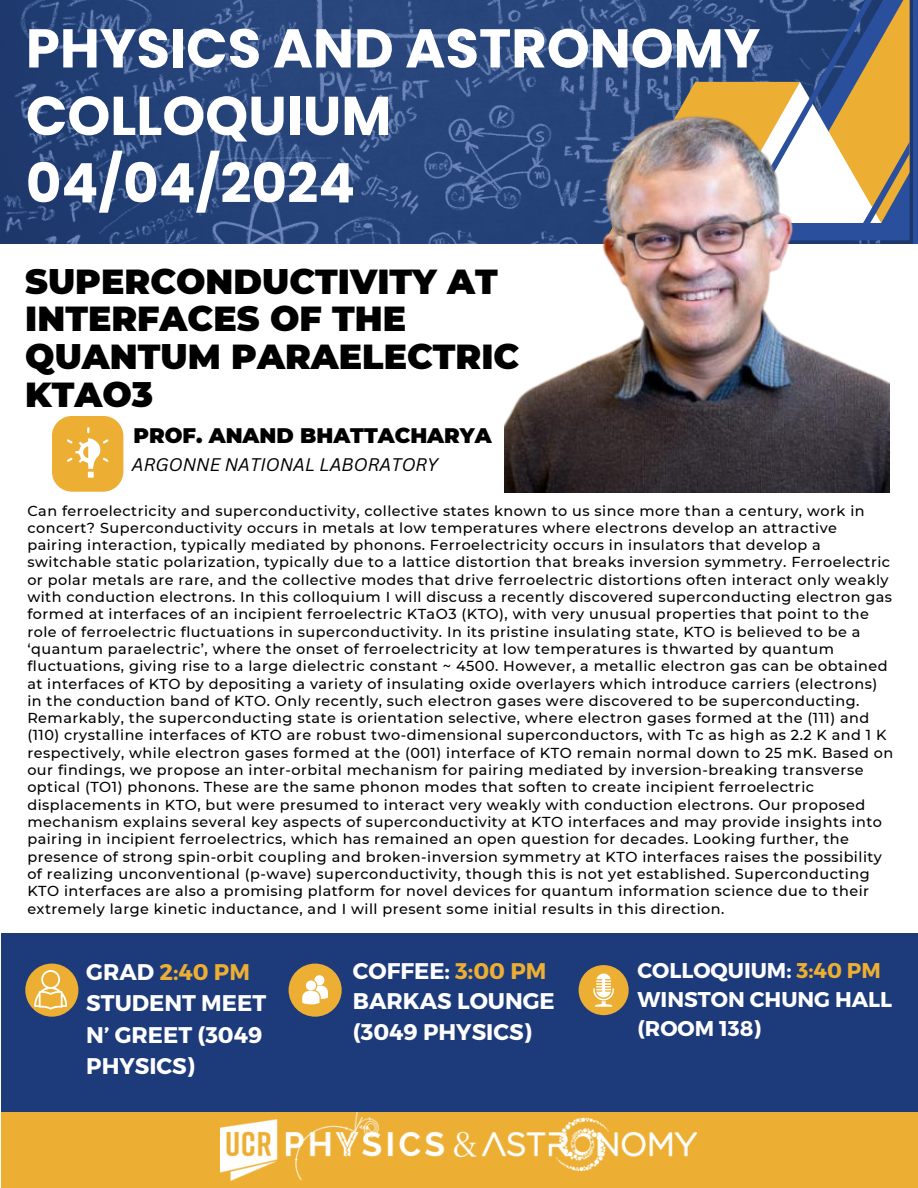
<style>
.page{position:relative;width:918px;height:1188px;background:#fff}
.page>*{position:absolute;margin:0;border:0;box-sizing:border-box;transform-origin:0 0}
.t1{font:700 54.6px/67.5px "Poppins";color:#fff}
.t2{font:900 34.65px/37.8px "Montserrat";color:#000}
.t3{font:700 22.65px/31.5px "Montserrat";color:#fff}
.t4{font:700 21.3px/29.1px "Montserrat";color:#fff}
.t5{font:900 21px "Montserrat";color:#000}
.t6{font:italic 17.7px "Canva Sans";color:#000}
.t7{font:500 14.4px/17.2px "Montserrat";letter-spacing:.035em;color:#000}
.s1{color:#ecaf33}
</style>
<div class="page">
<img style="left:0;top:0;width:912px;height:243px">
<div style="left:1px;top:933px;width:917px;height:188px;background:#1d3b7a"></div>
<div style="left:1px;top:1112px;width:917px;height:76px;background:#ecaf33"></div>
<div style="left:52px;top:416px;width:71px;height:76px;background:#ecaf33;border-radius:20px"></div>
<svg style="left:67px;top:427px;width:41px;height:51px"></svg>
<svg style="left:605px;top:0;width:123px;height:107px;background:#3d537c"></svg>
<svg style="left:728px;top:0;width:182px;height:240px;background:#686a6b"></svg>
<img style="left:221px;top:1112px;width:476px;height:69px">
<div style="left:579px;top:965px;width:50px;height:50px;background:#ecaf33;border-radius:50%"></div>
<svg style="left:593px;top:974px;width:21px;height:33px"></svg>
<div style="left:289px;top:964px;width:53px;height:53px;background:#ecaf33;border-radius:50%"></div>
<svg style="left:302px;top:975px;width:26px;height:29px"></svg>
<div style="left:25px;top:964px;width:53px;height:53px;background:#ecaf33;border-radius:50%"></div>
<svg style="left:34px;top:970px;width:33px;height:39px"></svg>
<img style="left:505px;top:107px;width:385px;height:385px">
<h5 class="t1" style="left:26px;top:15px;width:736px">PHYSICS AND ASTRONOMY<br>COLLOQUIUM<br>04/04/2024</h5>
<h3 class="t2" style="left:25px;top:262px;width:496px">SUPERCONDUCTIVITY AT<br>INTERFACES OF THE<br>QUANTUM PARAELECTRIC<br>KTAO3</h3>
<p class="t5" style="left:133px;top:423px;width:360px">PROF. ANAND BHATTACHARYA</p>
<h1 class="t6" style="left:132px;top:452px;width:308px">ARGONNE NATIONAL LABORATORY</h1>
<p class="t7" style="left:27px;top:502px;width:868px">Can ferroelectricity and superconductivity, collective states known to us since more than a century, work in concert? Superconductivity occurs in metals at low temperatures where electrons develop an attractive pairing interaction, typically mediated by phonons. Ferroelectricity occurs in insulators that develop a switchable static polarization, typically due to a lattice distortion that breaks inversion symmetry. Ferroelectric or polar metals are rare, and the collective modes that drive ferroelectric distortions often interact only weakly with conduction electrons. In this colloquium I will discuss a recently discovered superconducting electron gas formed at interfaces of an incipient ferroelectric KTaO3 (KTO), with very unusual properties that point to the role of ferroelectric fluctuations in superconductivity. In its pristine insulating state, KTO is believed to be a ‘quantum paraelectric’, where the onset of ferroelectricity at low temperatures is thwarted by quantum fluctuations, giving rise to a large dielectric constant ~ 4500. However, a metallic electron gas can be obtained at interfaces of KTO by depositing a variety of insulating oxide overlayers which introduce carriers (electrons) in the conduction band of KTO. Only recently, such electron gases were discovered to be superconducting.<br>Remarkably, the superconducting state is orientation selective, where electron gases formed at the (111) and (110) crystalline interfaces of KTO are robust two-dimensional superconductors, with Tc as high as 2.2 K and 1 K respectively, while electron gases formed at the (001) interface of KTO remain normal down to 25 mK. Based on our findings, we propose an inter-orbital mechanism for pairing mediated by inversion-breaking transverse optical (TO1) phonons. These are the same phonon modes that soften to create incipient ferroelectric displacements in KTO, but were presumed to interact very weakly with conduction electrons. Our proposed mechanism explains several key aspects of superconductivity at KTO interfaces and may provide insights into pairing in incipient ferroelectrics, which has remained an open question for decades. Looking further, the presence of strong spin-orbit coupling and broken-inversion symmetry at KTO interfaces raises the possibility of realizing unconventional (p-wave) superconductivity, though this is not yet established. Superconducting KTO interfaces are also a promising platform for novel devices for quantum information science due to their extremely large kinetic inductance, and I will present some initial results in this direction.</p>
<h4 class="t3" style="left:86px;top:955px;width:181px">GRAD <span class="s1">2:40 PM<br></span>STUDENT MEET<br>N’ GREET (3049<br>PHYSICS)</h4>
<p class="t3" style="left:353px;top:954px;width:203px;line-height:30.8px">COFFEE: <span class="s1">3:00 PM<br></span>BARKAS LOUNGE (3049 PHYSICS)</p>
<p class="t4" style="left:638px;top:954px;width:256px">COLLOQUIUM: <span class="s1">3:40 PM<br></span>WINSTON CHUNG HALL (ROOM 138)</p>
</div>
